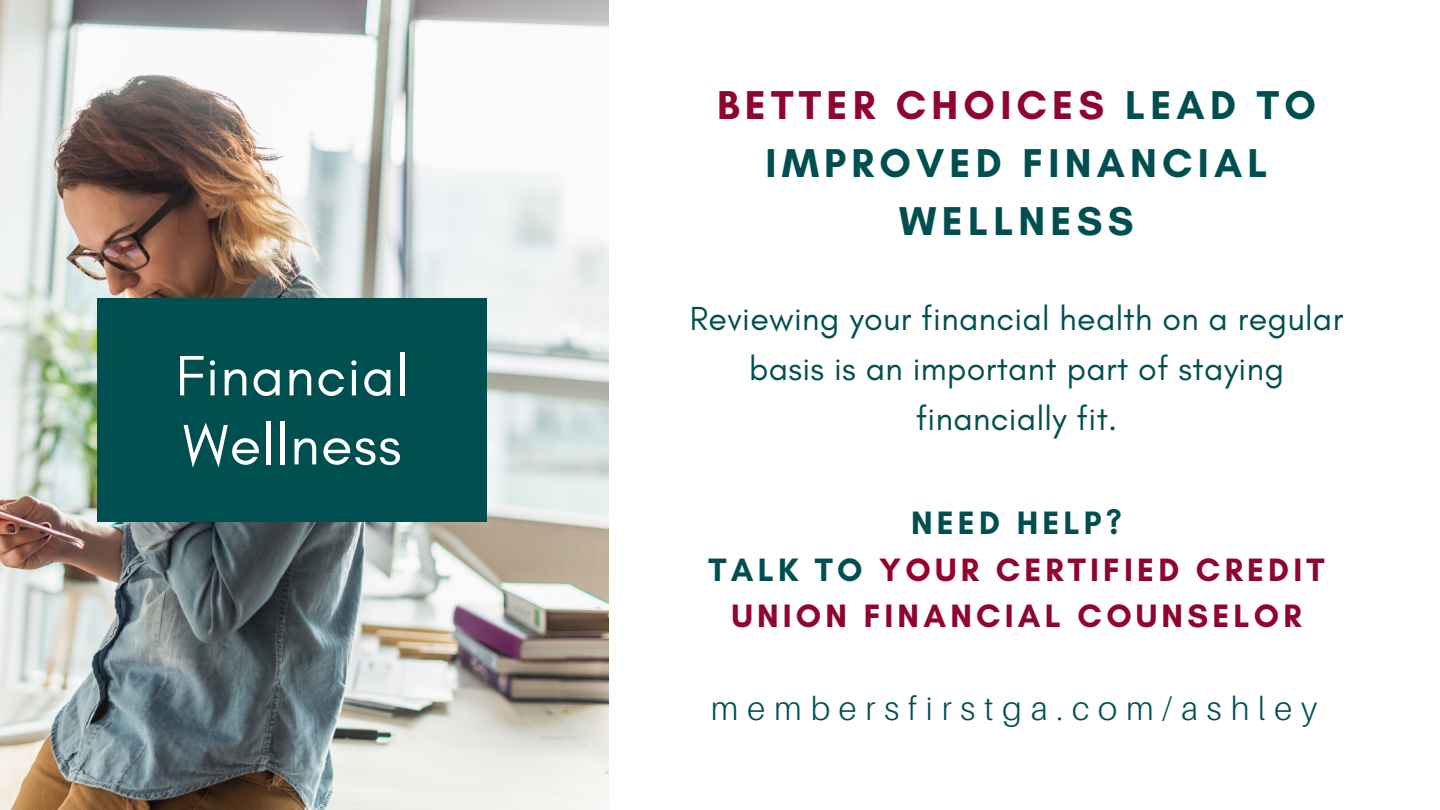
<style>
.page{position:relative;width:1440px;height:810px;background:#fff}
.page>*{position:absolute;margin:0;border:0;box-sizing:border-box;transform-origin:0 0}
.t1{font:58px/69px "Glacial Indifference";letter-spacing:.02em;color:#fff}
.t2{font:700 41px/57.8px "Glacial Indifference";letter-spacing:.125em;color:#004f50;text-align:center}
.t3{font:34px/50.2px "Glacial Indifference";letter-spacing:.01em;color:#004f50;text-align:center}
.t4{font:700 33px/46.5px "Glacial Indifference";letter-spacing:.125em;color:#8f052f;text-align:center}
.t5{font:300 33px "Aileron";letter-spacing:.27em;color:#004f50}
.s1{color:#8f052f}
.s2{color:#004f50}
.s3{color:#98012e}
</style>
<div class="page">
<img style="left:0;top:0;width:609px;height:810px">
<div style="left:97px;top:299px;width:390px;height:223px;background:#004f50"></div>
<p class="t1" style="left:176px;top:341px;width:234px">Financial<br>Wellness</p>
<h1 class="t2" style="left:717px;top:76px;width:601px"><span class="s1">BETTER CHOICES</span> LEAD TO<br>IMPROVED FINANCIAL<br>WELLNESS</h1>
<h2 class="t3" style="left:690px;top:293px;width:655px">Reviewing your financial health on a regular basis is an important part of staying financially fit.</h2>
<p class="t4" style="left:708px;top:500px;width:618px"><span class="s2">NEED HELP?<br>TALK TO</span> <span class="s3">YOUR</span> CERTIFIED CREDIT<br>UNION FINANCIAL COUNSELOR</p>
<p class="t5" style="left:711px;top:688px;width:608px">membersfirstga.com/ashley</p>
</div>
